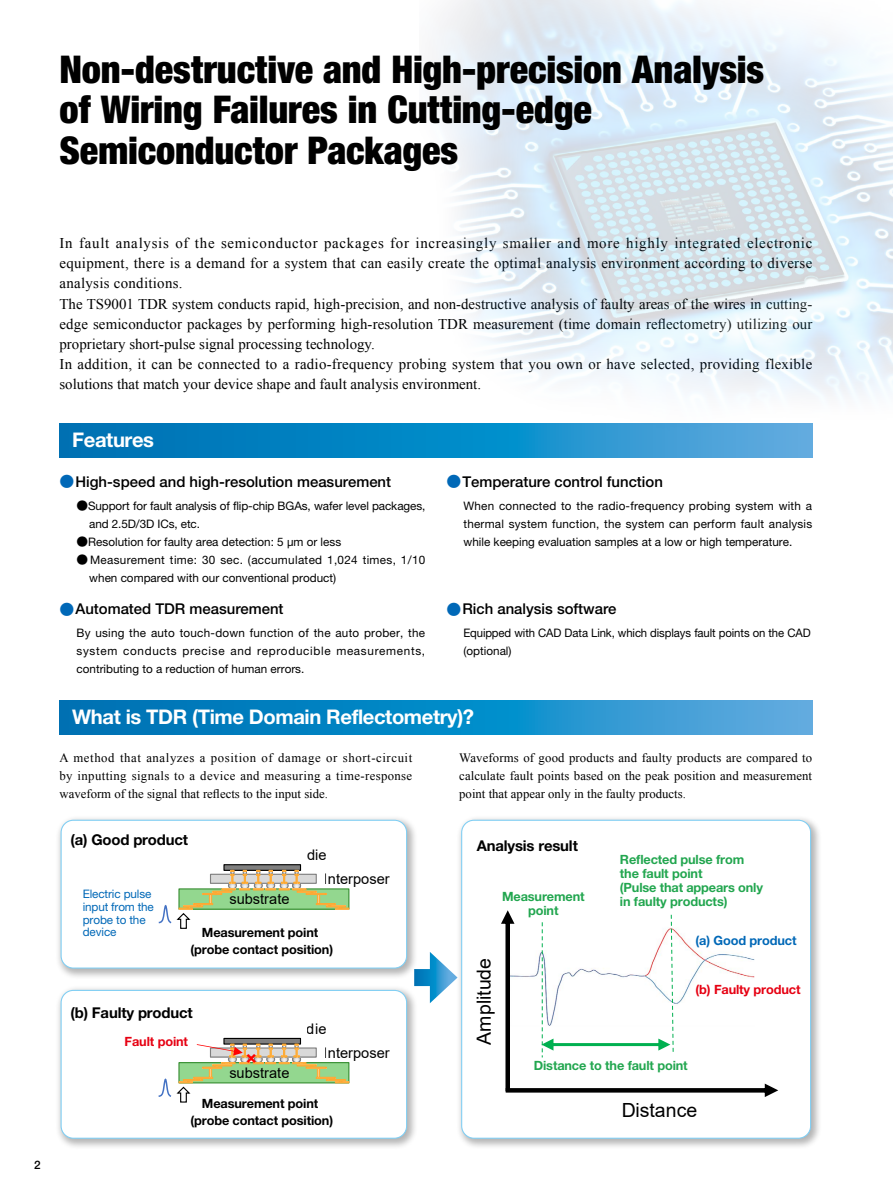
<style>
.page{position:relative;width:893px;height:1191px;background:#fff}
.page>*{position:absolute;margin:0;border:0;box-sizing:border-box;transform-origin:0 0}
.t1{font:900 condensed 38.25px/40.3px "Helvetica Neue LT Std";letter-spacing:-.005em;color:#000}
.t2{font:700 20.25px "Helvetica Neue LT Std";letter-spacing:-.02em;color:#fff}
.t3{font:19.5px "Arial";color:#000}
.t4{font:700 19.2px "Arial";color:#f00}
.t5{font:14.85px/20.2px "Times New Roman";letter-spacing:.005em;color:#000}
.t6{font:500 14.85px "Helvetica Neue LT Std";color:#000}
.t7{font:700 14.85px "Helvetica Neue LT Std";letter-spacing:-.01em;color:#000}
.t8{font:14.7px/23.7px "Arial";color:#000}
.t9{font:12.75px/18.1px "Times New Roman";color:#000;text-align:justify}
.t10{font:700 12.75px/13.8px "Helvetica Neue LT Std";letter-spacing:-.01em;color:#22a64f}
.t11{font:700 12.75px/17px "Helvetica Neue LT Std";letter-spacing:-.01em;color:#000;text-align:center}
.t12{font:700 12.75px "Helvetica Neue LT Std";letter-spacing:-.01em;color:#e60012}
.t13{font:700 12.75px "Helvetica Neue LT Std";letter-spacing:-.01em;color:#0068b7}
.t14{font:11.7px/18px "Helvetica Neue LT Std";color:#000}
.t15{font:11.7px/18px "Helvetica Neue LT Std";letter-spacing:.03em;color:#000}
.t16{font:11.7px/12.8px "Helvetica Neue LT Std";letter-spacing:-.01em;color:#0068b7}
.t17{font:500 11.7px "Helvetica Neue LT Std";color:#000}
.s1{font-family:"Shin Go Pro";color:#0068b7}
.s2{font-family:"Shin Go Pro"}
</style>
<div class="page">
<div style="left:55px;top:814px;width:363px;height:166px;background:#000;opacity:.3"></div>
<div style="left:61px;top:820px;width:346px;height:148px;background:#fff;border-radius:12px"></div>
<div style="left:61px;top:819px;width:346px;height:149px;border:1px solid #7ecef4;border-radius:12px"></div>
<div style="left:55px;top:984px;width:363px;height:166px;background:#000;opacity:.3"></div>
<div style="left:61px;top:990px;width:346px;height:148px;background:#fff;border-radius:12px"></div>
<div style="left:61px;top:989px;width:346px;height:149px;border:1px solid #7ecef4;border-radius:12px"></div>
<div style="left:456px;top:814px;width:366px;height:335px;background:#000;opacity:.3"></div>
<div style="left:462px;top:820px;width:349px;height:318px;background:#fff;border-radius:12px"></div>
<div style="left:461px;top:819px;width:350px;height:319px;border:1px solid #7ecef4;border-radius:12px"></div>
<svg style="left:60px;top:423px;width:360px;height:34px;background:#007cbc"></svg>
<svg style="left:60px;top:700px;width:752px;height:34px;background:#188bc8"></svg>
<div style="left:224px;top:864px;width:76px;height:6px;background:#7f7f7f"></div>
<div style="left:223px;top:864px;width:78px;height:7px;border:1px solid #000"></div>
<svg style="left:159px;top:870px;width:190px;height:59px"></svg>
<div style="left:224px;top:1038px;width:76px;height:6px;background:#7f7f7f"></div>
<div style="left:223px;top:1037px;width:78px;height:7px;border:1px solid #000"></div>
<svg style="left:158px;top:1043px;width:191px;height:59px"></svg>
<svg style="left:501px;top:910px;width:277px;height:187px"></svg>
<div style="left:414px;top:969px;width:27px;height:17px;background:#007bbc"></div>
<svg style="left:430px;top:952px;width:27px;height:51px"></svg>
<img style="left:420px;top:0;width:473px;height:458px">
<h1 class="t1" style="left:60px;top:48px;width:706px">Non-destructive and High-precision Analysis of Wiring Failures in Cutting-edge<br>Semiconductor Packages</h1>
<p class="t17" style="left:34px;top:1158px;width:8px">2</p>
<p class="t5" style="left:60px;top:233px;width:754px">In fault analysis of the semiconductor packages for increasingly smaller and more highly integrated electronic equipment, there is a demand for a system that can easily create the optimal analysis environment according to diverse analysis conditions.<br>The TS9001 TDR system conducts rapid, high-precision, and non-destructive analysis of faulty areas of the wires in cutting&shy;edge semiconductor packages by performing high-resolution TDR measurement (time domain reflectometry) utilizing our proprietary short-pulse signal processing technology.<br>In addition, it can be connected to a radio-frequency probing system that you own or have selected, providing flexible solutions that match your device shape and fault analysis environment.</p>
<h2 class="t2" style="left:72px;top:427px;width:83px">Features</h2>
<p class="t6" style="left:60px;top:472px;width:333px"><span class="s1">●</span>High-speed and high-resolution measurement</p>
<p class="t14" style="left:89px;top:496px;width:338px;text-indent:-13px"><span class="s2">●</span>Support for fault analysis of flip-chip BGAs, wafer level packages, and 2.5D/3D ICs, etc.</p>
<p class="t14" style="left:77px;top:532px;width:266px"><span class="s2">●</span>Resolution for faulty area detection: 5 µm or less</p>
<p class="t15" style="left:89px;top:550px;width:338px;text-indent:-13px"><span class="s2">●</span>Measurement time: 30 sec. (accumulated 1,024 times, 1/10 when compared with our conventional product)</p>
<p class="t6" style="left:60px;top:600px;width:226px"><span class="s1">●</span>Automated TDR measurement</p>
<p class="t14" style="left:77px;top:624px;width:350px;text-align:justify">By using the auto touch-down function of the auto prober, the system conducts precise and reproducible measurements, contributing to a reduction of human errors.</p>
<p class="t6" style="left:446px;top:472px;width:218px"><span class="s1">●</span>Temperature control function</p>
<p class="t14" style="left:463px;top:496px;width:350px;text-align:justify">When connected to the radio-frequency probing system with a thermal system function, the system can perform fault analysis while keeping evaluation samples at a low or high temperature.</p>
<p class="t6" style="left:446px;top:600px;width:172px"><span class="s1">●</span>Rich analysis software</p>
<p class="t14" style="left:463px;top:624px;width:349px">Equipped with CAD Data Link, which displays fault points on the CAD (optional)</p>
<h2 class="t2" style="left:72px;top:704px;width:403px">What is TDR (Time Domain Reflectometry)?</h2>
<p class="t9" style="left:60px;top:748px;width:354px">A method that analyzes a position of damage or short-circuit by inputting signals to a device and measuring a time-response waveform of the signal that reflects to the input side.</p>
<p class="t9" style="left:459px;top:748px;width:355px">Waveforms of good products and faulty products are compared to calculate fault points based on the peak position and measurement point that appear only in the faulty products.</p>
<p class="t7" style="left:70px;top:831px;width:119px">(a) Good product</p>
<p class="t7" style="left:477px;top:836px;width:103px">Analysis result</p>
<p class="t8" style="left:324px;top:843px;width:67px;text-indent:-17px">die<br>Interposer</p>
<p class="t10" style="left:620px;top:852px;width:145px">Reflected pulse from the fault point<br>(Pulse that appears only in faulty products)</p>
<p class="t16" style="left:83px;top:887px;width:73px">Electric pulse input from the probe to the device</p>
<p class="t10" style="left:502px;top:889px;width:84px;text-align:center">Measurement point</p>
<p class="t8" style="left:229px;top:887px;width:62px">substrate</p>
<p class="t11" style="left:191px;top:923px;width:144px">Measurement point (probe contact position)</p>
<p class="t13" style="left:696px;top:933px;width:102px">(a) Good product</p>
<p class="t12" style="left:696px;top:981px;width:106px">(b) Faulty product</p>
<h3 class="t3" style="left:471px;top:1044px;width:88px;rotate:-90deg">Amplitude</h3>
<p class="t7" style="left:70px;top:1003px;width:124px">(b) Faulty product</p>
<p class="t8" style="left:324px;top:1016px;width:67px;text-indent:-17px">die<br>Interposer</p>
<p class="t12" style="left:125px;top:1033px;width:65px">Fault point</p>
<p class="t4" style="left:245px;top:1044px;width:13px">×</p>
<p class="t10" style="left:534px;top:1058px;width:155px">Distance to the fault point</p>
<p class="t8" style="left:229px;top:1060px;width:62px">substrate</p>
<p class="t11" style="left:191px;top:1095px;width:144px">Measurement point (probe contact position)</p>
<h3 class="t3" style="left:621px;top:1096px;width:77px">Distance</h3>
</div>
